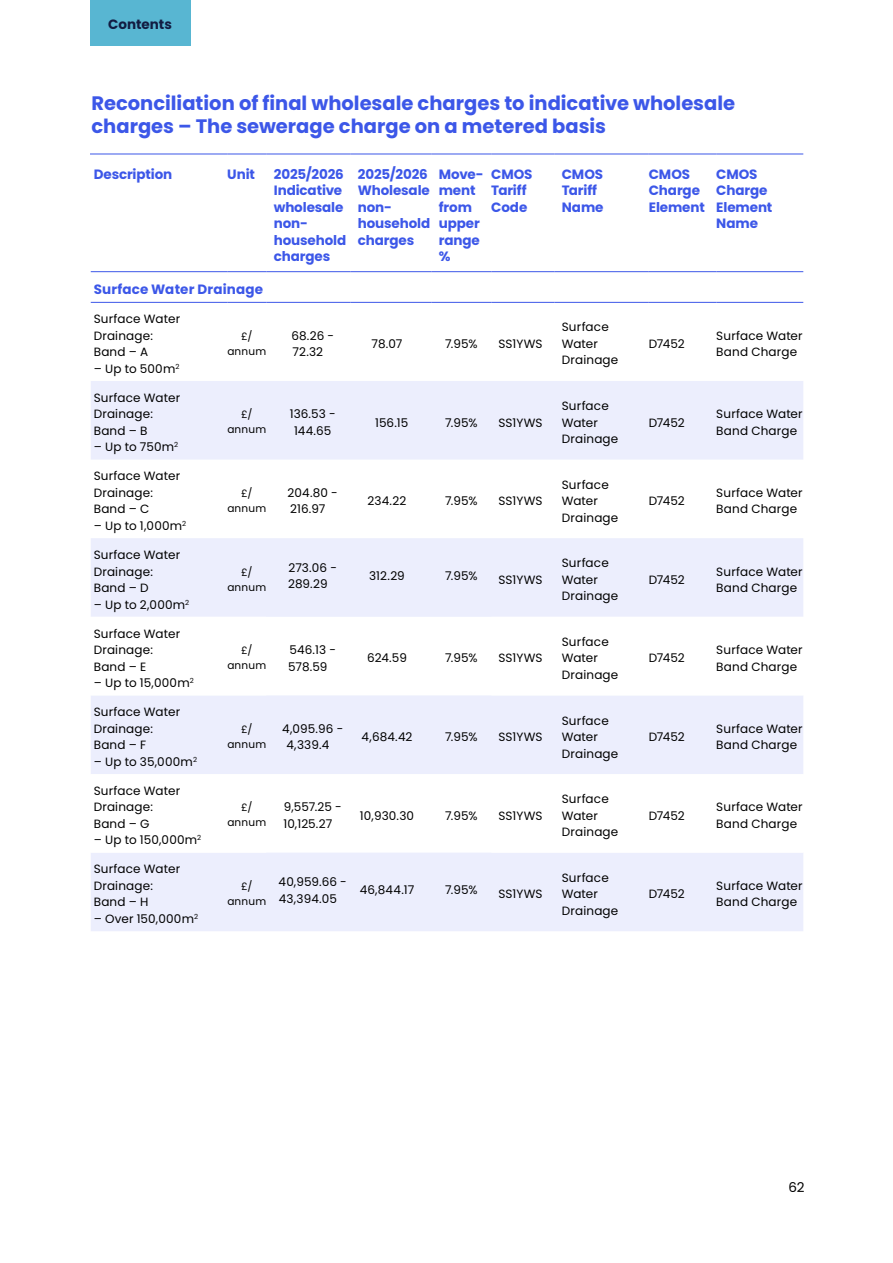
<style>
.page{position:relative;width:893px;height:1263px;background:#fff}
.page>*{position:absolute;margin:0;border:0;box-sizing:border-box;transform-origin:0 0}
.H5_-_SubHeader_Small15_2024{font:700 19.5px/22.5px "Poppins";color:#3c57e8}
.Heading_10_10pt_Lowercase{font:700 13.5px/16.5px "Poppins";letter-spacing:-.01em;color:#3c57e8}
.H5_-_Subheader13_2024{font:700 13.5px "Poppins";letter-spacing:.01em;color:#3c57e8}
.t1{font:700 13.5px "Poppins";color:#121c42}
.t2{font:13.5px "Poppins";color:#000}
.P_-_Bodycopy9_2024{font:12px/16.5px "Poppins";letter-spacing:.015em;color:#000}
.P_-_Bodycopy9_2024-2{font:10.5px/15px "Poppins";letter-spacing:.02em;color:#000;text-align:center}
</style>
<div class="page">
<svg style="left:91px;top:381px;width:712px;height:550px;fill:#eceefd"></svg>
<svg style="left:91px;top:617px;width:712px;height:236px"></svg>
<hr style="left:91px;top:302px;width:136px;height:1px;background:#3c57e8">
<hr style="left:227px;top:302px;width:39px;height:1px;background:#3c57e8">
<hr style="left:491px;top:302px;width:63px;height:1px;background:#3c57e8">
<hr style="left:554px;top:302px;width:95px;height:1px;background:#3c57e8">
<hr style="left:649px;top:302px;width:67px;height:1px;background:#3c57e8">
<hr style="left:716px;top:302px;width:87px;height:1px;background:#3c57e8">
<hr style="left:90px;top:154px;width:137px;height:1px;background:#3c57e8">
<hr style="left:227px;top:154px;width:39px;height:1px;background:#3c57e8">
<hr style="left:266px;top:154px;width:84px;height:1px;background:#3c57e8">
<hr style="left:350px;top:154px;width:81px;height:1px;background:#3c57e8">
<hr style="left:431px;top:154px;width:60px;height:1px;background:#3c57e8">
<hr style="left:491px;top:154px;width:63px;height:1px;background:#3c57e8">
<hr style="left:554px;top:154px;width:95px;height:1px;background:#3c57e8">
<hr style="left:649px;top:154px;width:67px;height:1px;background:#3c57e8">
<hr style="left:716px;top:154px;width:87px;height:1px;background:#3c57e8">
<hr style="left:91px;top:271px;width:136px;height:1px;background:#3c57e8">
<hr style="left:227px;top:271px;width:39px;height:1px;background:#3c57e8">
<hr style="left:266px;top:271px;width:84px;height:1px;background:#3c57e8">
<hr style="left:350px;top:271px;width:81px;height:1px;background:#3c57e8">
<hr style="left:431px;top:271px;width:60px;height:1px;background:#3c57e8">
<hr style="left:491px;top:271px;width:63px;height:1px;background:#3c57e8">
<hr style="left:554px;top:271px;width:95px;height:1px;background:#3c57e8">
<hr style="left:649px;top:271px;width:67px;height:1px;background:#3c57e8">
<hr style="left:716px;top:271px;width:87px;height:1px;background:#3c57e8">
<hr style="left:266px;top:302px;width:84px;height:1px;background:#3c57e8">
<hr style="left:350px;top:302px;width:81px;height:1px;background:#3c57e8">
<hr style="left:431px;top:302px;width:60px;height:1px;background:#3c57e8">
<div style="left:90px;top:0;width:100px;height:45px;background:#58b6d2"></div>
<p class="t1" style="left:108px;top:16px;width:65px">Contents</p>
<h5 class="H5_-_SubHeader_Small15_2024" style="left:92px;top:92px;width:645px">Reconciliation of final wholesale charges to indicative wholesale charges – The sewerage charge on a metered basis</h5>
<p class="Heading_10_10pt_Lowercase" style="left:94px;top:166px;width:80px">Description</p>
<p class="Heading_10_10pt_Lowercase" style="left:227px;top:166px;width:29px">Unit</p>
<p class="Heading_10_10pt_Lowercase" style="left:274px;top:166px;width:74px">2025/2026<br>Indicative wholesale non&shy;household charges</p>
<p class="Heading_10_10pt_Lowercase" style="left:358px;top:166px;width:74px">2025/2026<br>Wholesale non&shy;household charges</p>
<p class="Heading_10_10pt_Lowercase" style="left:439px;top:166px;width:46px">Move&shy;ment from upper range %</p>
<p class="Heading_10_10pt_Lowercase" style="left:491px;top:166px;width:43px">CMOS<br>Tariff<br>Code</p>
<p class="Heading_10_10pt_Lowercase" style="left:562px;top:166px;width:43px">CMOS<br>Tariff<br>Name</p>
<p class="Heading_10_10pt_Lowercase" style="left:649px;top:166px;width:58px">CMOS<br>Charge<br>Element</p>
<p class="Heading_10_10pt_Lowercase" style="left:716px;top:166px;width:58px">CMOS<br>Charge<br>Element<br>Name</p>
<h5 class="H5_-_Subheader13_2024" style="left:94px;top:282px;width:171px">Surface Water Drainage</h5>
<p class="P_-_Bodycopy9_2024" style="left:94px;top:311px;width:88px">Surface Water<br>Drainage:<br>Band – A</p>
<p class="P_-_Bodycopy9_2024" style="left:94px;top:360px;width:87px">– Up to 500m<sup>2</sup></p>
<p class="P_-_Bodycopy9_2024" style="left:562px;top:319px;width:58px">Surface<br>Water<br>Drainage</p>
<p class="P_-_Bodycopy9_2024-2" style="left:227px;top:329px;width:40px">£/ annum</p>
<p class="P_-_Bodycopy9_2024" style="left:291px;top:327px;width:44px">68.26 -<br>72.32</p>
<p class="P_-_Bodycopy9_2024" style="left:372px;top:336px;width:32px">78.07</p>
<p class="P_-_Bodycopy9_2024" style="left:445px;top:336px;width:34px">7.95%</p>
<p class="P_-_Bodycopy9_2024" style="left:498px;top:336px;width:46px">SS1YWS</p>
<p class="P_-_Bodycopy9_2024" style="left:649px;top:336px;width:37px">D7452</p>
<p class="P_-_Bodycopy9_2024" style="left:716px;top:327px;width:88px">Surface Water<br>Band Charge</p>
<p class="P_-_Bodycopy9_2024" style="left:94px;top:389px;width:88px">Surface Water<br>Drainage:<br>Band – B</p>
<p class="P_-_Bodycopy9_2024" style="left:94px;top:439px;width:86px">– Up to 750m<sup>2</sup></p>
<p class="P_-_Bodycopy9_2024" style="left:94px;top:468px;width:88px">Surface Water<br>Drainage:<br>Band – C</p>
<p class="P_-_Bodycopy9_2024" style="left:94px;top:517px;width:94px">– Up to 1,000m<sup>2</sup></p>
<p class="P_-_Bodycopy9_2024" style="left:94px;top:547px;width:88px">Surface Water<br>Drainage:<br>Band – D</p>
<p class="P_-_Bodycopy9_2024" style="left:94px;top:596px;width:97px">– Up to 2,000m<sup>2</sup></p>
<p class="P_-_Bodycopy9_2024" style="left:94px;top:625px;width:88px">Surface Water<br>Drainage:<br>Band – E</p>
<p class="P_-_Bodycopy9_2024" style="left:94px;top:675px;width:102px">– Up to 15,000m<sup>2</sup></p>
<p class="P_-_Bodycopy9_2024" style="left:94px;top:704px;width:88px">Surface Water<br>Drainage:<br>Band – F</p>
<p class="P_-_Bodycopy9_2024" style="left:94px;top:753px;width:105px">– Up to 35,000m<sup>2</sup></p>
<p class="P_-_Bodycopy9_2024" style="left:94px;top:782px;width:88px">Surface Water<br>Drainage:<br>Band – G</p>
<p class="P_-_Bodycopy9_2024" style="left:94px;top:832px;width:109px">– Up to 150,000m<sup>2</sup></p>
<p class="P_-_Bodycopy9_2024" style="left:94px;top:861px;width:88px">Surface Water<br>Drainage:<br>Band – H</p>
<p class="P_-_Bodycopy9_2024" style="left:94px;top:910px;width:106px">– Over 150,000m<sup>2</sup></p>
<p class="P_-_Bodycopy9_2024-2" style="left:227px;top:407px;width:40px">£/ annum</p>
<p class="P_-_Bodycopy9_2024" style="left:290px;top:406px;width:47px;text-align:center">136.53 -<br>144.65</p>
<p class="P_-_Bodycopy9_2024" style="left:375px;top:414px;width:35px">156.15</p>
<p class="P_-_Bodycopy9_2024" style="left:445px;top:414px;width:34px">7.95%</p>
<p class="P_-_Bodycopy9_2024" style="left:498px;top:414px;width:46px">SS1YWS</p>
<p class="P_-_Bodycopy9_2024-2" style="left:227px;top:486px;width:40px">£/ annum</p>
<p class="P_-_Bodycopy9_2024" style="left:288px;top:484px;width:52px">204.80 -<br>216.97</p>
<p class="P_-_Bodycopy9_2024" style="left:368px;top:493px;width:40px">234.22</p>
<p class="P_-_Bodycopy9_2024" style="left:445px;top:493px;width:34px">7.95%</p>
<p class="P_-_Bodycopy9_2024" style="left:498px;top:493px;width:46px">SS1YWS</p>
<p class="P_-_Bodycopy9_2024-2" style="left:227px;top:564px;width:40px">£/ annum</p>
<p class="P_-_Bodycopy9_2024" style="left:288px;top:559px;width:50px">273.06 -<br>289.29</p>
<p class="P_-_Bodycopy9_2024" style="left:369px;top:568px;width:37px">312.29</p>
<p class="P_-_Bodycopy9_2024" style="left:445px;top:568px;width:34px">7.95%</p>
<p class="P_-_Bodycopy9_2024" style="left:498px;top:571px;width:46px">SS1YWS</p>
<p class="P_-_Bodycopy9_2024-2" style="left:227px;top:643px;width:40px">£/ annum</p>
<p class="P_-_Bodycopy9_2024" style="left:288px;top:642px;width:49px">546.13 -<br>578.59</p>
<p class="P_-_Bodycopy9_2024" style="left:367px;top:650px;width:41px">624.59</p>
<p class="P_-_Bodycopy9_2024" style="left:445px;top:650px;width:34px">7.95%</p>
<p class="P_-_Bodycopy9_2024" style="left:498px;top:650px;width:46px">SS1YWS</p>
<p class="P_-_Bodycopy9_2024-2" style="left:227px;top:722px;width:40px">£/ annum</p>
<p class="P_-_Bodycopy9_2024" style="left:286px;top:720px;width:58px;text-indent:-4px">4,095.96 -<br>4,339.4</p>
<p class="P_-_Bodycopy9_2024" style="left:362px;top:729px;width:52px">4,684.42</p>
<p class="P_-_Bodycopy9_2024" style="left:445px;top:729px;width:34px">7.95%</p>
<p class="P_-_Bodycopy9_2024" style="left:498px;top:729px;width:46px">SS1YWS</p>
<p class="P_-_Bodycopy9_2024-2" style="left:227px;top:800px;width:40px">£/ annum</p>
<p class="P_-_Bodycopy9_2024" style="left:283px;top:799px;width:60px">9,557.25 -<br>10,125.27</p>
<p class="P_-_Bodycopy9_2024" style="left:360px;top:807px;width:56px">10,930.30</p>
<p class="P_-_Bodycopy9_2024" style="left:445px;top:807px;width:34px">7.95%</p>
<p class="P_-_Bodycopy9_2024" style="left:498px;top:807px;width:46px">SS1YWS</p>
<p class="P_-_Bodycopy9_2024-2" style="left:227px;top:879px;width:40px">£/ annum</p>
<p class="P_-_Bodycopy9_2024" style="left:279px;top:874px;width:70px">40,959.66 -<br>43,394.05</p>
<p class="P_-_Bodycopy9_2024" style="left:360px;top:882px;width:56px">46,844.17</p>
<p class="P_-_Bodycopy9_2024" style="left:445px;top:882px;width:34px">7.95%</p>
<p class="P_-_Bodycopy9_2024" style="left:498px;top:886px;width:46px">SS1YWS</p>
<p class="P_-_Bodycopy9_2024" style="left:562px;top:398px;width:58px">Surface<br>Water<br>Drainage</p>
<p class="P_-_Bodycopy9_2024" style="left:562px;top:476px;width:58px">Surface<br>Water<br>Drainage</p>
<p class="P_-_Bodycopy9_2024" style="left:562px;top:555px;width:58px">Surface<br>Water<br>Drainage</p>
<p class="P_-_Bodycopy9_2024" style="left:562px;top:633px;width:58px">Surface<br>Water<br>Drainage</p>
<p class="P_-_Bodycopy9_2024" style="left:562px;top:712px;width:58px">Surface<br>Water<br>Drainage</p>
<p class="P_-_Bodycopy9_2024" style="left:562px;top:791px;width:58px">Surface<br>Water<br>Drainage</p>
<p class="P_-_Bodycopy9_2024" style="left:562px;top:869px;width:58px">Surface<br>Water<br>Drainage</p>
<p class="P_-_Bodycopy9_2024" style="left:649px;top:414px;width:37px">D7452</p>
<p class="P_-_Bodycopy9_2024" style="left:716px;top:406px;width:88px">Surface Water<br>Band Charge</p>
<p class="P_-_Bodycopy9_2024" style="left:649px;top:493px;width:37px">D7452</p>
<p class="P_-_Bodycopy9_2024" style="left:716px;top:484px;width:88px">Surface Water<br>Band Charge</p>
<p class="P_-_Bodycopy9_2024" style="left:649px;top:571px;width:37px">D7452</p>
<p class="P_-_Bodycopy9_2024" style="left:716px;top:563px;width:88px">Surface Water<br>Band Charge</p>
<p class="P_-_Bodycopy9_2024" style="left:649px;top:650px;width:37px">D7452</p>
<p class="P_-_Bodycopy9_2024" style="left:716px;top:642px;width:88px">Surface Water<br>Band Charge</p>
<p class="P_-_Bodycopy9_2024" style="left:649px;top:729px;width:37px">D7452</p>
<p class="P_-_Bodycopy9_2024" style="left:716px;top:720px;width:88px">Surface Water<br>Band Charge</p>
<p class="P_-_Bodycopy9_2024" style="left:649px;top:807px;width:37px">D7452</p>
<p class="P_-_Bodycopy9_2024" style="left:716px;top:799px;width:88px">Surface Water<br>Band Charge</p>
<p class="P_-_Bodycopy9_2024" style="left:649px;top:886px;width:37px">D7452</p>
<p class="P_-_Bodycopy9_2024" style="left:716px;top:877px;width:88px">Surface Water<br>Band Charge</p>
<p class="t2" style="left:788px;top:1179px;width:18px">62</p>
</div>
